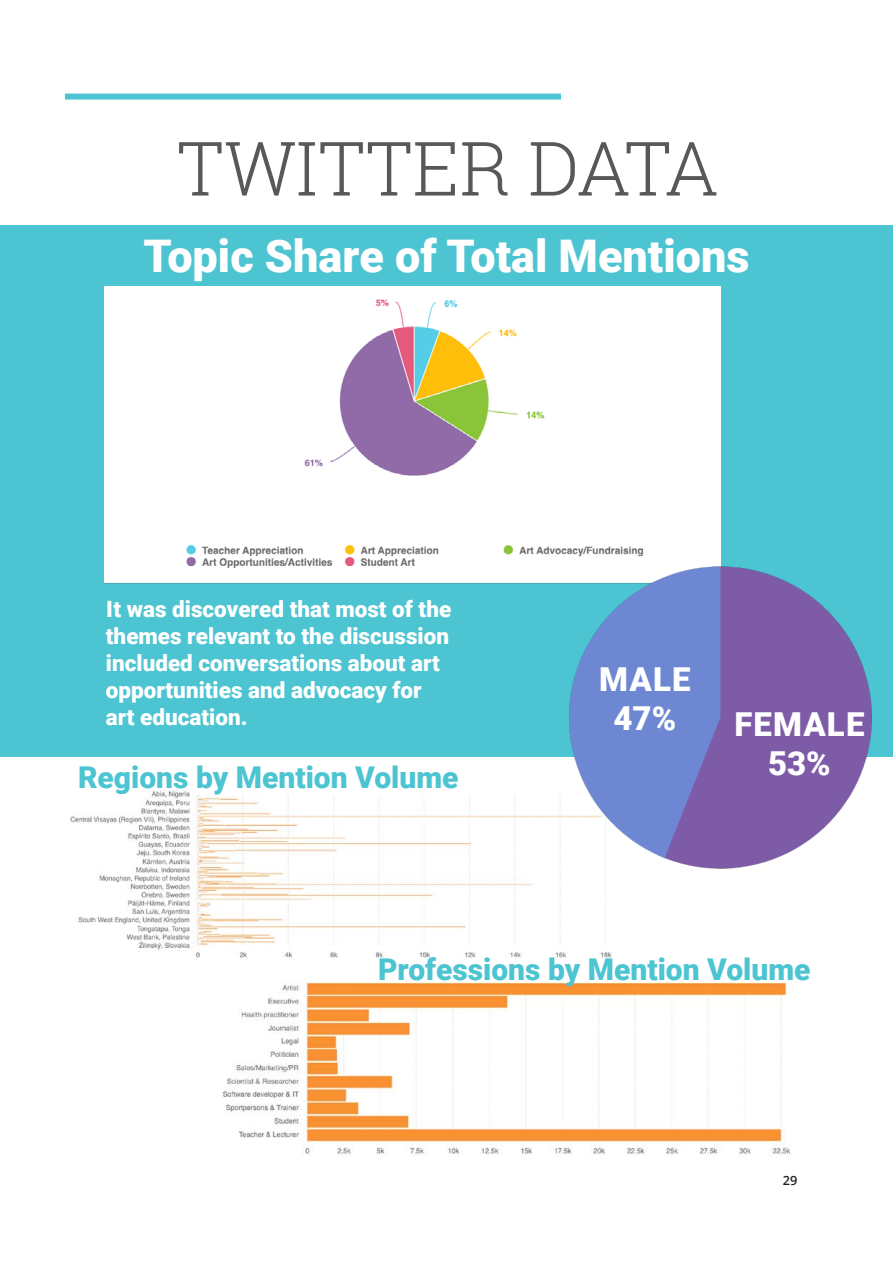
<style>
.page{position:relative;width:893px;height:1263px;background:#fff}
.page>*{position:absolute;margin:0;border:0;box-sizing:border-box;transform-origin:0 0}
.Page_Header_-_Blue{font:300 75px "Roboto Slab";color:#57585a}
.Page_Section_Title{font:900 45px "Roboto";color:#fff}
.Page_Section_Title-2{font:900 33px "Roboto";letter-spacing:.035em;color:#fff}
.Page_Section_Title-3{font:900 30px "Roboto";color:#4dc4d1}
.Page_Section_Title-4{font:900 22.5px "Roboto";color:#fff}
.t1{font:600 12.75px "Open Sans";color:#231f20}
</style>
<div class="page">
<div style="left:0;top:225px;width:893px;height:531px;background:#4dc4d1"></div>
<div style="left:65px;top:94px;width:496px;height:6px;background:#4dc4d1"></div>
<img style="left:105px;top:286px;width:616px;height:297px">
<img style="left:70px;top:791px;width:542px;height:167px">
<img style="left:223px;top:981px;width:567px;height:175px">
<img style="left:539px;top:537px;width:354px;height:382px">
<p class="Page_Header_-_Blue" style="left:177px;top:117px;width:544px">TWITTER DATA</p>
<p class="Page_Section_Title" style="left:144px;top:225px;width:607px">Topic Share of Total Mentions</p>
<p class="Page_Section_Title-4" style="left:106px;top:593px;width:346px">It was discovered that most of the</p>
<p class="Page_Section_Title-4" style="left:106px;top:620px;width:345px">themes relevant to the discussion</p>
<p class="Page_Section_Title-4" style="left:106px;top:647px;width:335px">included conversations about art</p>
<p class="Page_Section_Title-4" style="left:106px;top:674px;width:317px">opportunities and advocacy for</p>
<p class="Page_Section_Title-4" style="left:106px;top:701px;width:143px">art education.</p>
<p class="Page_Section_Title-2" style="left:734px;top:701px;width:132px">FEMALE</p>
<p class="Page_Section_Title-2" style="left:768px;top:740px;width:64px">53%</p>
<p class="Page_Section_Title-2" style="left:599px;top:656px;width:93px">MALE</p>
<p class="Page_Section_Title-2" style="left:613px;top:695px;width:64px">47%</p>
<p class="Page_Section_Title-3" style="left:78px;top:756px;width:382px">Regions by Mention Volume</p>
<p class="Page_Section_Title-3" style="left:378px;top:949px;width:434px">Professions by Mention Volume</p>
<p class="t1" style="left:783px;top:1171px;width:16px">29</p>
</div>
